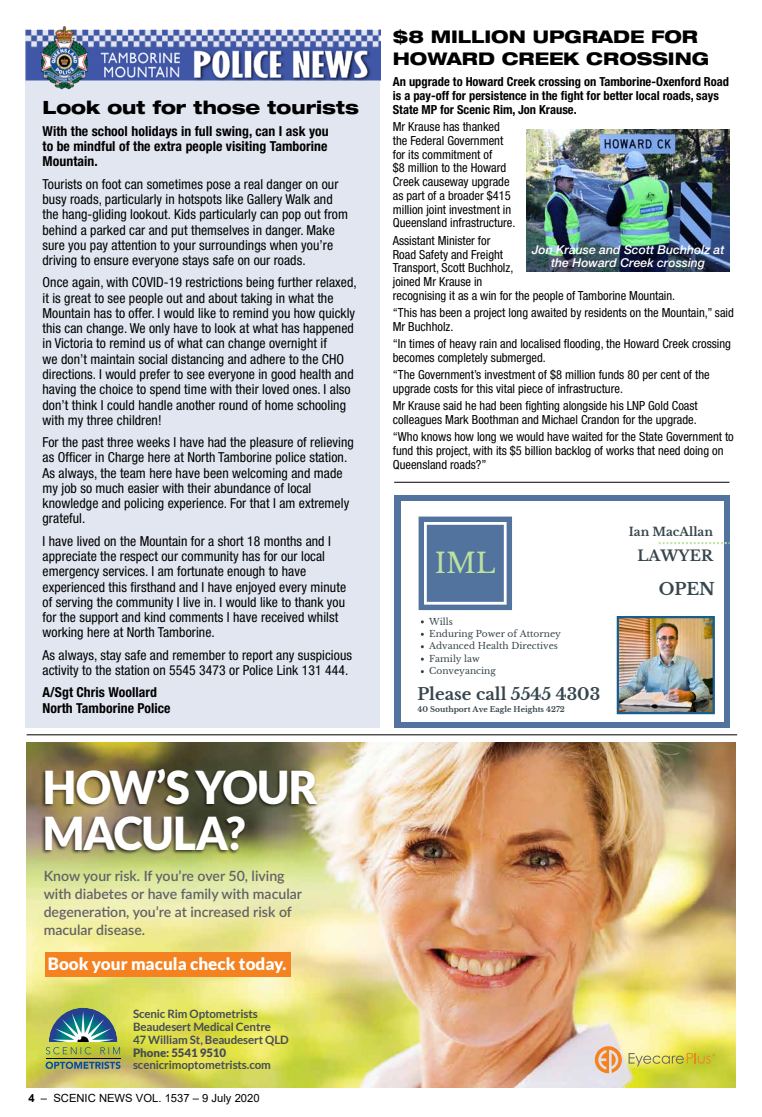
<style>
.page{position:relative;width:762px;height:1117px;background:#fff}
.page>*{position:absolute;margin:0;border:0;box-sizing:border-box;transform-origin:0 0}
.t1{font:900 45.38px/46.1px "Lato";letter-spacing:-.025em;color:#fff}
.t2{font:27.38px "Libre Baskerville";color:#bce29f}
.Paragraph_Style_2{font:800 expanded 18.25px "Helvetica Neue LT Std";color:#000}
.Paragraph_Style_2-2{font:800 expanded 17.5px "Helvetica Neue LT Std";color:#000}
.t3{font:900 17px "Lato";color:#fff}
.t4{font:700 16.75px "Libre Baskerville";color:#36464c}
.t5{font:700 16.5px "Libre Baskerville";color:#36464c}
.t6{font:700 14.75px "Libre Baskerville";color:#36464c}
.t7{font:600 14.12px/18px "Lato";color:#636165}
.Paragraph_Style_2-3{font:condensed 13.75px/15.2px "Helvetica Neue LT Std";letter-spacing:.005em;color:#000}
.Paragraph_Style_2-4{font:700 condensed 13.75px/15.2px "Helvetica Neue LT Std";letter-spacing:.005em;color:#000;text-align:justify}
.Paragraph_Style_2-5{font:condensed 12.5px/13.8px "Helvetica Neue LT Std";color:#000}
.Paragraph_Style_2-6{font:700 condensed 12.5px/13.8px "Helvetica Neue LT Std";color:#000}
.Paragraph_Style_2-7{font:italic 500 12.25px/12.5px "Helvetica Neue LT Std";color:#fff;text-align:center}
.t8{font:700 11.88px "Libre Baskerville";color:#36464c}
.t9{font:700 11.5px/12.8px "Lato";letter-spacing:-.01em;color:#474c55}
.t10{font:11.25px "Arial";color:#000}
.t11{font:9px/12.4px "Libre Baskerville";color:#36464c}
.t12{font:700 7.5px "Libre Baskerville";color:#36464c}
.s1{font-weight:900}
.s2{font-weight:700}
</style>
<div class="page">
<div style="left:26px;top:30px;width:354px;height:697px;background:#e2e6f1"></div>
<hr style="left:761px;top:0;width:1px;height:77px;background:#182a18">
<img style="left:27px;top:742px;width:708px;height:345px">
<svg style="left:46px;top:1061px;width:74px;height:7px"></svg>
<hr style="left:46px;top:1057px;width:74px;height:1px;background:#000">
<svg style="left:46px;top:1007px;width:74px;height:47px;background:#81a278"></svg>
<div style="left:41px;top:766px;width:278px;height:88px;background:#000;opacity:.65"></div>
<div style="left:45px;top:952px;width:246px;height:24px;background:#f58220"></div>
<svg style="left:595px;top:1045px;width:27px;height:27px"></svg>
<svg style="left:628px;top:1052px;width:87px;height:14px"></svg>
<img style="left:527px;top:129px;width:202px;height:142px">
<hr style="left:27px;top:734px;width:710px;height:1px;background:#000">
<img style="left:25px;top:26px;width:356px;height:65px">
<div style="left:394px;top:495px;width:335px;height:232px;background:#53739f"></div>
<div style="left:401px;top:501px;width:323px;height:220px;background:#fff"></div>
<svg style="left:659px;top:542px;width:70px;height:2px"></svg>
<svg style="left:418px;top:516px;width:94px;height:94px;background:#6985ab"></svg>
<img style="left:617px;top:616px;width:98px;height:98px">
<hr style="left:394px;top:482px;width:335px;height:1px;background:#000">
<p class="Paragraph_Style_2" style="left:43px;top:95px;width:318px">Look out for those tourists</p>
<p class="Paragraph_Style_2-4" style="left:43px;top:123px;width:288px">With the school holidays in full swing, can I ask you to be mindful of the extra people visiting Tamborine Mountain.</p>
<p class="Paragraph_Style_2-3" style="left:43px;top:176px;width:307px">Tourists on foot can sometimes pose a real danger on our busy roads, particularly in hotspots like Gallery Walk and the hang-gliding lookout. Kids particularly can pop out from behind a parked car and put themselves in danger. Make sure you pay attention to your surroundings when you’re driving to ensure everyone stays safe on our roads.</p>
<p class="Paragraph_Style_2-3" style="left:43px;top:275px;width:316px">Once again, with COVID-19 restrictions being further relaxed, it is great to see people out and about taking in what the Mountain has to offer. I would like to remind you how quickly this can change. We only have to look at what has happened in Victoria to remind us of what can change overnight if<br>we don’t maintain social distancing and adhere to the CHO directions. I would prefer to see everyone in good health and having the choice to spend time with their loved ones. I also don’t think I could handle another round of home schooling with my three children!</p>
<p class="Paragraph_Style_2-3" style="left:43px;top:434px;width:313px">For the past three weeks I have had the pleasure of relieving as Officer in Charge here at North Tamborine police station.<br>As always, the team here have been welcoming and made my job so much easier with their abundance of local knowledge and policing experience. For that I am extremely grateful.</p>
<p class="Paragraph_Style_2-3" style="left:43px;top:533px;width:305px">I have lived on the Mountain for a short 18 months and I appreciate the respect our community has for our local emergency services. I am fortunate enough to have experienced this firsthand and I have enjoyed every minute of serving the community I live in. I would like to thank you for the support and kind comments I have received whilst working here at North Tamborine.</p>
<p class="Paragraph_Style_2-3" style="left:43px;top:647px;width:311px">As always, stay safe and remember to report any suspicious activity to the station on 5545 3473 or Police Link 131 444.</p>
<p class="Paragraph_Style_2-4" style="left:43px;top:684px;width:130px">A/Sgt Chris Woollard<br>North Tamborine Police</p>
<p class="t1" style="left:43px;top:763px;width:277px">HOW’S YOUR<br>MACULA?</p>
<p class="t7" style="left:44px;top:865px;width:260px">Know your risk. If you’re over 50, living with diabetes or have family with macular degeneration, you’re at increased risk of macular disease.</p>
<p class="t3" style="left:48px;top:953px;width:240px">Book your macula check today.</p>
<p class="t9" style="left:133px;top:1007px;width:157px">Scenic Rim Optometrists<br>Beaudesert Medical Centre<br>47 William St, Beaudesert QLD<br><span class="s1">Phone: 5541 9510 </span>scenicrimoptometrists.com</p>
<p class="t10" style="left:28px;top:1090px;width:233px"><span class="s2">4</span> – SCENIC NEWS VOL. 1537 – 9 July 2020</p>
<p class="Paragraph_Style_2-2" style="left:393px;top:26px;width:307px">$8 MILLION UPGRADE FOR</p>
<p class="Paragraph_Style_2-2" style="left:393px;top:48px;width:318px">HOWARD CREEK CROSSING</p>
<p class="Paragraph_Style_2-6" style="left:393px;top:75px;width:338px">An upgrade to Howard Creek crossing on Tamborine-Oxenford Road is a pay-off for persistence in the fight for better local roads, says<br>State MP for Scenic Rim, Jon Krause.</p>
<p class="Paragraph_Style_2-5" style="left:393px;top:120px;width:124px">Mr Krause has thanked the Federal Government for its commitment of<br>$8 million to the Howard<br>Creek causeway upgrade as part of a broader $415 million joint investment in<br>Queensland infrastructure.</p>
<p class="Paragraph_Style_2-5" style="left:393px;top:233px;width:284px">Assistant Minister for<br>Road Safety and Freight<br>Transport, Scott Buchholz,<br>joined Mr Krause in<br>recognising it as a win for the people of Tamborine Mountain.</p>
<p class="Paragraph_Style_2-5" style="left:393px;top:306px;width:343px">“This has been a project long awaited by residents on the Mountain,” said<br>Mr Buchholz.</p>
<p class="Paragraph_Style_2-5" style="left:393px;top:337px;width:340px">“In times of heavy rain and localised flooding, the Howard Creek crossing becomes completely submerged.</p>
<p class="Paragraph_Style_2-5" style="left:393px;top:368px;width:318px">“The Government’s investment of $8 million funds 80 per cent of the upgrade costs for this vital piece of infrastructure.</p>
<p class="Paragraph_Style_2-5" style="left:393px;top:399px;width:306px">Mr Krause said he had been fighting alongside his LNP Gold Coast colleagues Mark Boothman and Michael Crandon for the upgrade.</p>
<p class="Paragraph_Style_2-5" style="left:393px;top:430px;width:342px">“Who knows how long we would have waited for the State Government to fund this project, with its $5 billion backlog of works that need doing on<br>Queensland roads?”</p>
<p class="Paragraph_Style_2-7" style="left:532px;top:244px;width:194px">Jon Krause and Scott Buchholz at the Howard Creek crossing</p>
<p class="t2" style="left:435px;top:546px;width:62px">IML</p>
<p class="t11" style="left:429px;top:615px;width:133px">Wills<br>Enduring Power of Attorney<br>Advanced Health Directives<br>Family law<br>Conveyancing</p>
<p class="t5" style="left:417px;top:683px;width:184px">Please call 5545 4303</p>
<p class="t12" style="left:417px;top:705px;width:149px">40 Southport Ave Eagle Heights 4272</p>
<p class="t8" style="left:629px;top:525px;width:86px">Ian MacAllan</p>
<p class="t6" style="left:637px;top:547px;width:77px">LAWYER</p>
<p class="t4" style="left:659px;top:578px;width:58px">OPEN</p>
</div>
